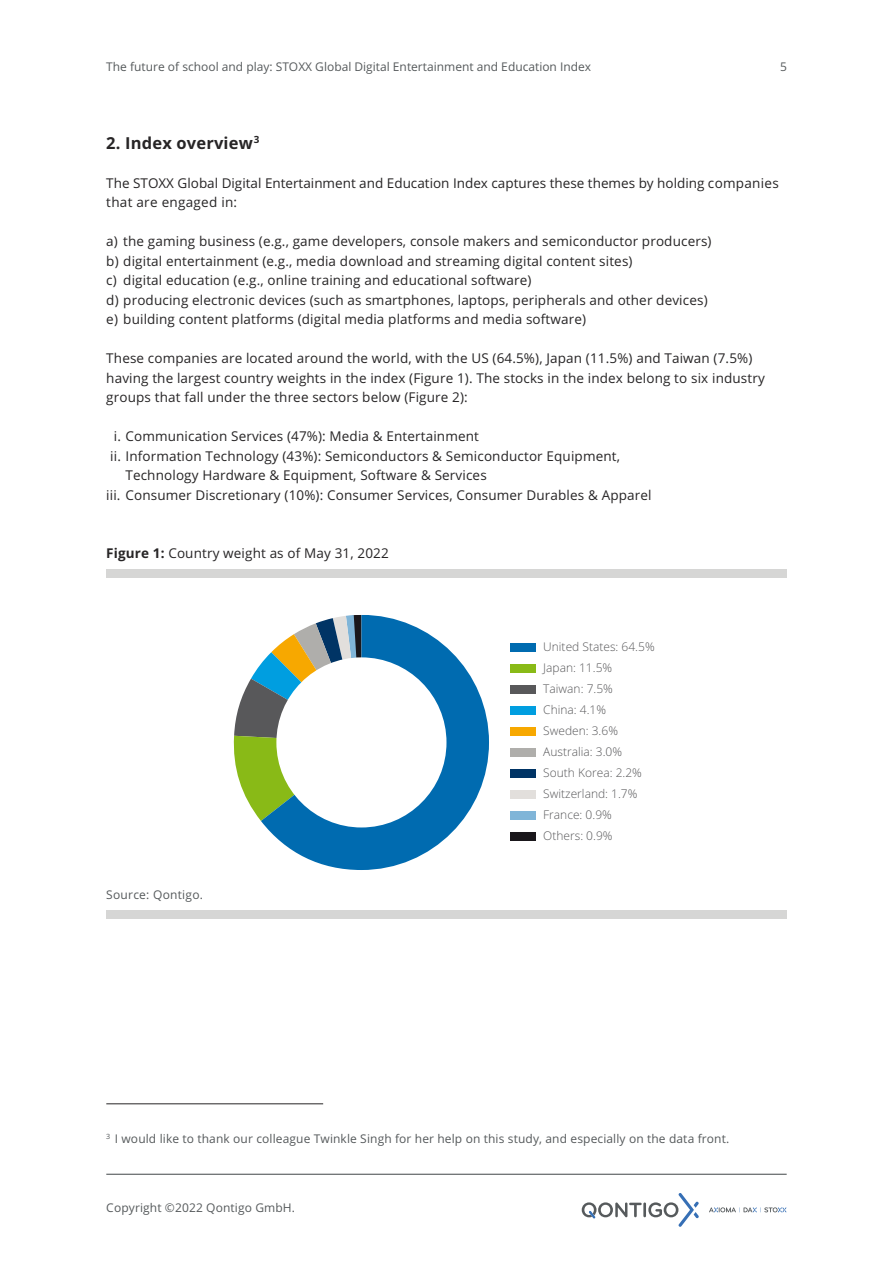
<style>
.page{position:relative;width:893px;height:1263px;background:#fff}
.page>*{position:absolute;margin:0;border:0;box-sizing:border-box;transform-origin:0 0}
.t1{font:700 16.5px "Open Sans";letter-spacing:.01em;color:#272526}
.t2{font:13.5px/19.5px "Open Sans";letter-spacing:.01em;color:#272526}
.t3{font:12px "Open Sans";letter-spacing:.01em;color:#565a5c}
.t4{font:300 12px/21px "Open Sans";color:#58585a}
.s1{font-weight:700}
</style>
<div class="page">
<hr style="left:106px;top:1174px;width:681px;height:1px;background:#565a5c">
<hr style="left:643px;top:1202px;width:3px;height:15px;background:#565a5c">
<svg style="left:648px;top:1193px;width:51px;height:34px"></svg>
<svg style="left:582px;top:1202px;width:60px;height:17px"></svg>
<svg style="left:709px;top:1207px;width:77px;height:5px"></svg>
<div style="left:106px;top:569px;width:681px;height:9px;background:#d6d6d5"></div>
<div style="left:510px;top:643px;width:26px;height:8px;background:#006bb0"></div>
<div style="left:510px;top:664px;width:26px;height:8px;background:#89ba17"></div>
<div style="left:510px;top:685px;width:26px;height:8px;background:#58585a"></div>
<div style="left:510px;top:706px;width:26px;height:8px;background:#009ee0"></div>
<div style="left:510px;top:727px;width:26px;height:8px;background:#f7a800"></div>
<div style="left:510px;top:748px;width:26px;height:8px;background:#afaeab"></div>
<div style="left:510px;top:769px;width:26px;height:8px;background:#003465"></div>
<div style="left:510px;top:790px;width:26px;height:8px;background:#e2dfdc"></div>
<div style="left:510px;top:811px;width:26px;height:8px;background:#80b5d8"></div>
<div style="left:510px;top:832px;width:26px;height:8px;background:#1a171b"></div>
<svg style="left:234px;top:664px;width:27px;height:157px"></svg>
<svg style="left:261px;top:615px;width:228px;height:255px;fill:#006bb0"></svg>
<div style="left:276px;top:657px;width:170px;height:170px;background:#fff;border-radius:50%"></div>
<div style="left:106px;top:910px;width:681px;height:9px;background:#d6d6d5"></div>
<hr style="left:106px;top:1103px;width:217px;height:1px;background:#272526">
<p class="t3" style="left:106px;top:59px;width:486px">The future of school and play: STOXX Global Digital entertainment and education Index</p>
<p class="t3" style="left:780px;top:59px;width:8px">5</p>
<p class="t1" style="left:106px;top:133px;width:155px">2. Index overview<sup>3</sup></p>
<p class="t2" style="left:106px;top:173px;width:674px">The STOXX Global Digital entertainment and education Index captures these themes by holding companies that are engaged in:</p>
<p class="t2" style="left:106px;top:232px;width:607px">a) the gaming business (e.g., game developers, console makers and semiconductor producers) b) digital entertainment (e.g., media download and streaming digital content sites)<br>c) digital education (e.g., online training and educational software)<br>d) producing electronic devices (such as smartphones, laptops, peripherals and other devices) e) building content platforms (digital media platforms and media software)</p>
<p class="t2" style="left:106px;top:349px;width:660px">These companies are located around the world, with the uS (64.5%), Japan (11.5%) and Taiwan (7.5%) having the largest country weights in the index (Figure 1). The stocks in the index belong to six industry groups that fall under the three sectors below (Figure 2):</p>
<p class="t2" style="left:114px;top:427px;width:366px">i. Communication Services (47%): Media &amp; entertainment</p>
<p class="t2" style="left:110px;top:446px;width:511px">ii. Information Technology (43%): Semiconductors &amp; Semiconductor equipment,</p>
<p class="t2" style="left:125px;top:466px;width:363px">Technology Hardware &amp; equipment, Software &amp; Services</p>
<p class="t2" style="left:106px;top:485px;width:547px">iii. Consumer Discretionary (10%): Consumer Services, Consumer Durables &amp; Apparel</p>
<p class="t2" style="left:106px;top:543px;width:284px"><span class="s1">Figure 1:</span> Country weight as of May 31, 2022</p>
<p class="t3" style="left:106px;top:888px;width:98px">Source: Qontigo.</p>
<p class="t4" style="left:543px;top:637px;width:113px">United States: 64.5%<br>Japan: 11.5%<br>Taiwan: 7.5%<br>China: 4.1%<br>Sweden: 3.6%<br>Australia: 3.0%<br>South Korea: 2.2%<br>Switzerland: 1.7%<br>France: 0.9%<br>Others: 0.9%</p>
<p class="t3" style="left:106px;top:1132px;width:624px"><sup>3</sup> I would like to thank our colleague Twinkle Singh for her help on this study, and especially on the data front.</p>
<p class="t3" style="left:106px;top:1201px;width:190px">Copyright ©2022 Qontigo GmbH.</p>
</div>
